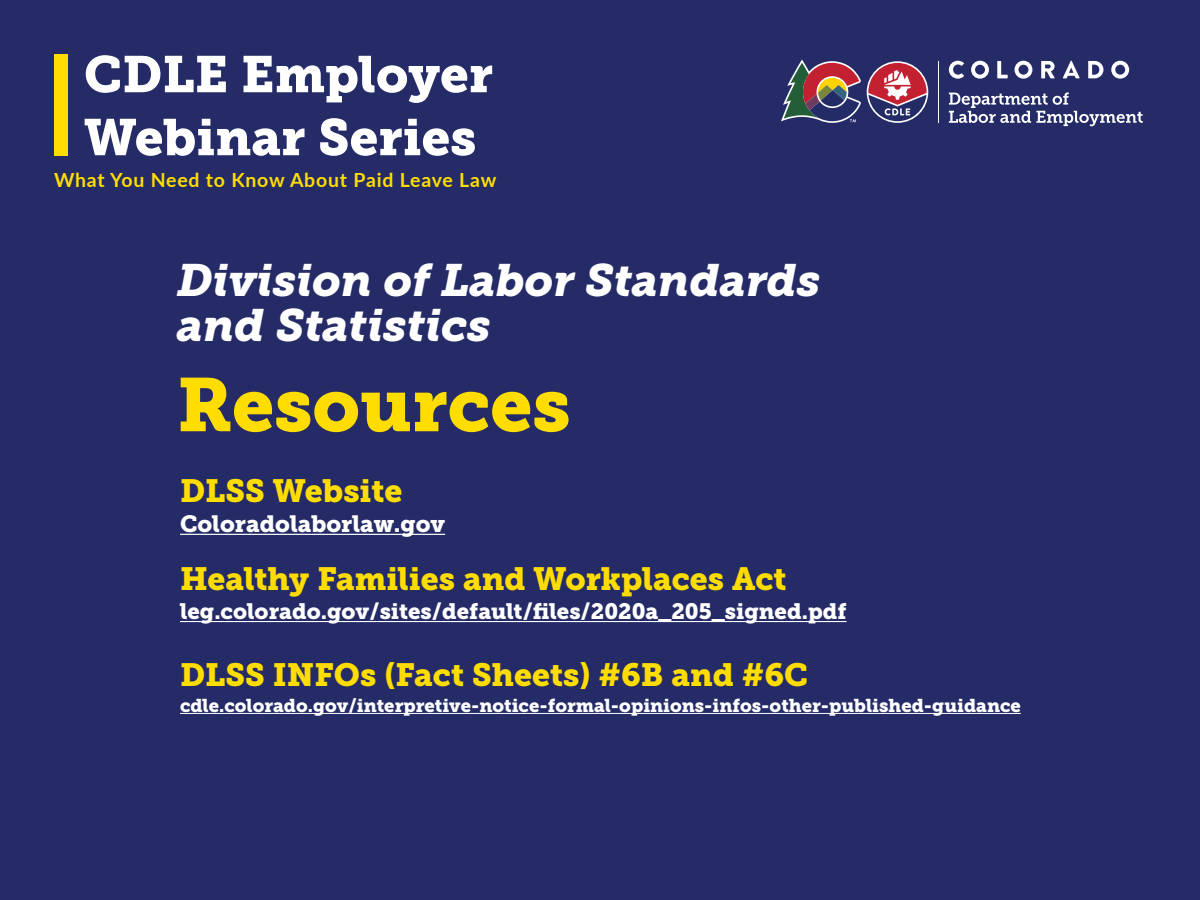
<style>
.page{position:relative;width:1200px;height:900px;background:#242b66}
.page>*{position:absolute;margin:0;border:0;box-sizing:border-box;transform-origin:0 0}
.t1{font:75px "Museo Slab 900";color:#fd0}
.t2{font:51px/63px "Museo Slab 900";color:#fff}
.t3{font:italic 45px/45px "Museo Slab 900";color:#fff}
.t4{font:31.95px "Museo Slab 900";color:#fd0}
.t5{font:23.4px "Museo Slab 900";color:#fff}
.t6{font:22.2px "Museo Slab 900";color:#fff}
.t7{font:700 19.5px "Lato";letter-spacing:.04em;color:#fd0}
.t8{font:18.45px "Museo Slab 900";color:#fff}
</style>
<div class="page">
<svg style="left:949px;top:92px;width:194px;height:34px"></svg>
<svg style="left:949px;top:61px;width:15px;height:18px"></svg>
<svg style="left:971px;top:61px;width:18px;height:18px"></svg>
<svg style="left:997px;top:61px;width:11px;height:17px"></svg>
<svg style="left:1015px;top:61px;width:17px;height:18px"></svg>
<svg style="left:1041px;top:61px;width:14px;height:17px"></svg>
<svg style="left:1088px;top:61px;width:15px;height:17px"></svg>
<svg style="left:1111px;top:61px;width:18px;height:18px"></svg>
<svg style="left:1063px;top:61px;width:17px;height:17px"></svg>
<hr style="left:938px;top:61px;width:1px;height:62px;background:#fff">
<svg style="left:781px;top:59px;width:80px;height:64px"></svg>
<svg style="left:867px;top:61px;width:61px;height:62px"></svg>
<svg style="left:868px;top:63px;width:59px;height:58px"></svg>
<hr style="left:180px;top:534px;width:265px;height:1px;background:#fff">
<hr style="left:180px;top:621px;width:667px;height:1px;background:#fff">
<hr style="left:180px;top:713px;width:841px;height:1px;background:#fff">
<div style="left:54px;top:54px;width:14px;height:102px;background:#fd0"></div>
<h2 class="t2" style="left:84px;top:43px;width:411px">CDLE Employer<br>Webinar Series</h2>
<p class="t7" style="left:54px;top:165px;width:444px">What You Need to Know About Paid Leave Law</p>
<h3 class="t3" style="left:177px;top:259px;width:645px">Division of Labor Standards and Statistics</h3>
<h1 class="t1" style="left:177px;top:361px;width:395px">Resources</h1>
<h3 class="t4" style="left:180px;top:473px;width:224px">DLSS Website</h3>
<p class="t5" style="left:180px;top:510px;width:267px">Coloradolaborlaw.gov</p>
<h3 class="t4" style="left:180px;top:560px;width:608px">Healthy Families and Workplaces Act</h3>
<p class="t6" style="left:180px;top:599px;width:668px">leg.colorado.gov/sites/default/files/2020a_205_signed.pdf</p>
<h3 class="t4" style="left:180px;top:656px;width:630px">DLSS INFOs (Fact Sheets) #6B and #6C</h3>
<p class="t8" style="left:180px;top:694px;width:842px">cdle.colorado.gov/interpretive-notice-formal-opinions-infos-other-published-guidance</p>
</div>
